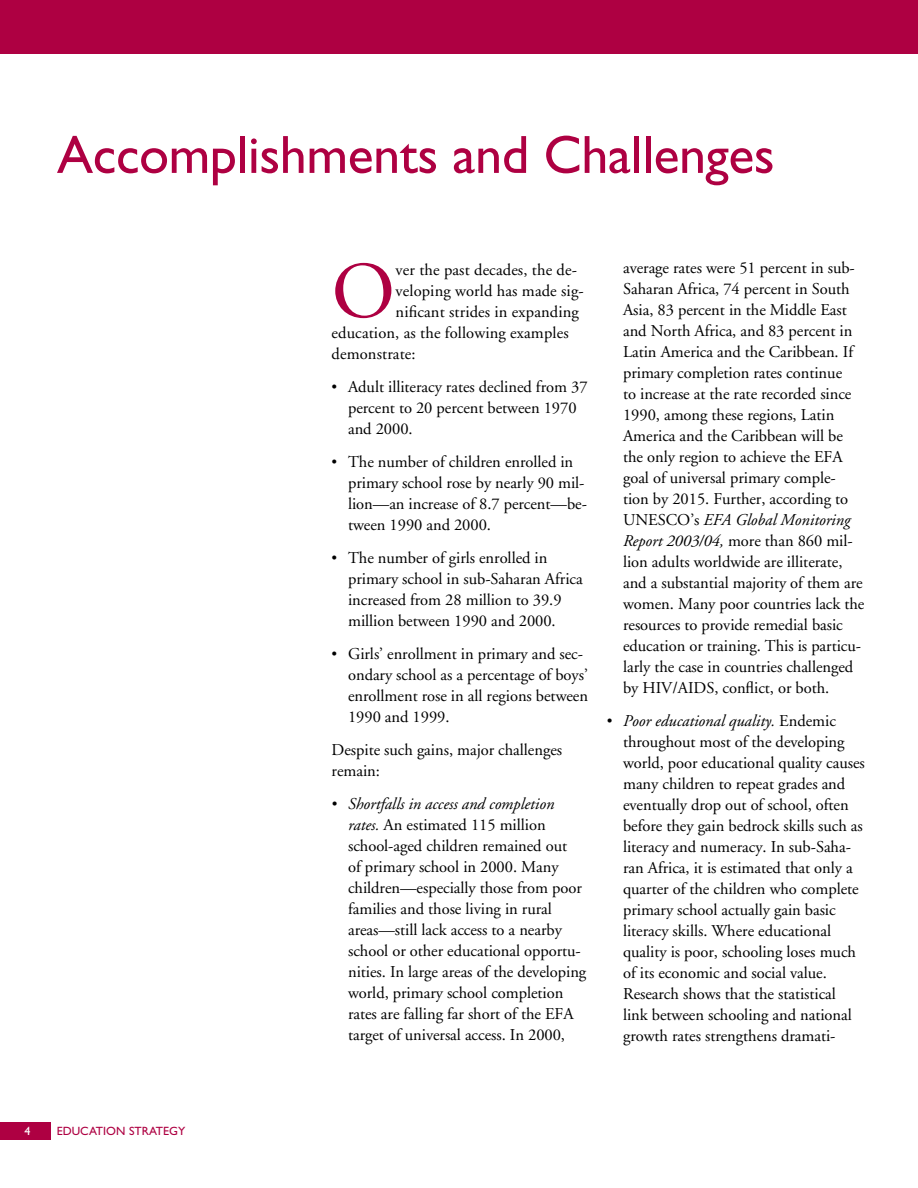
<style>
.page{position:relative;width:918px;height:1188px;background:#fff}
.page>*{position:absolute;margin:0;border:0;box-sizing:border-box;transform-origin:0 0}
.GSM_BT3_Drop_Cap{font:79.8px "Adobe Garamond";color:#ae0042}
.GSM_Chapter_Head-Main_36_36{font:54px "Gill Sans";letter-spacing:-.005em;color:#ae0042}
.GSM_BT3_Bullet_1{font:16.5px/21px "Adobe Garamond";letter-spacing:-.005em;color:#000}
.GSM_BT3_Drop_Cap-2{font:16.5px "Adobe Garamond";letter-spacing:.005em;color:#000}
.GSM_BT3{font:16.5px/21px "Adobe Garamond";letter-spacing:-.005em;color:#000}
.t1{font:12px "Gill Sans";color:#ae0042}
.t2{font:12px "Gill Sans";color:#fff}
.s1{font-family:"Times New Roman"}
.s2{font-family:"Times New Roman";font-style:italic}
.s3{font-style:italic}
</style>
<div class="page">
<div style="left:0;top:1122px;width:51px;height:17px;background:#ae0042"></div>
<div style="left:0;top:0;width:918px;height:54px;background:#ae0042"></div>
<p class="GSM_Chapter_Head-Main_36_36" style="left:57px;top:124px;width:719px">Accomplishments and Challenges</p>
<p class="t2" style="left:24px;top:1124px;width:7px">4</p>
<p class="t1" style="left:57px;top:1124px;width:130px">EDUCATION STRATEGY</p>
<p class="GSM_BT3_Drop_Cap" style="left:332px;top:249px;width:65px">O</p>
<p class="GSM_BT3_Drop_Cap-2" style="left:396px;top:261px;width:183px">ver the past decades, the de-</p>
<p class="GSM_BT3_Drop_Cap-2" style="left:396px;top:282px;width:190px">veloping world has made sig-</p>
<p class="GSM_BT3_Drop_Cap-2" style="left:396px;top:303px;width:185px">nificant strides in expanding</p>
<p class="GSM_BT3_Drop_Cap-2" style="left:332px;top:324px;width:239px">education, as the following examples</p>
<p class="GSM_BT3_Drop_Cap-2" style="left:332px;top:345px;width:86px">demonstrate:</p>
<p class="GSM_BT3_Bullet_1" style="left:348px;top:377px;width:241px;text-indent:-16px"><span class="s1">•</span> Adult illiteracy rates declined from 37 percent to 20 percent between 1970 and 2000.</p>
<p class="GSM_BT3_Bullet_1" style="left:348px;top:452px;width:240px;text-indent:-16px"><span class="s1">•</span> The number of children enrolled in primary school rose by nearly 90 mil&shy;lion—an increase of 8.7 percent—be&shy;tween 1990 and 2000.</p>
<p class="GSM_BT3_Bullet_1" style="left:348px;top:548px;width:236px;text-indent:-16px"><span class="s1">•</span> The number of girls enrolled in primary school in sub-Saharan Africa increased from 28 million to 39.9 million between 1990 and 2000.</p>
<p class="GSM_BT3_Bullet_1" style="left:348px;top:644px;width:242px;text-indent:-16px"><span class="s1">•</span> Girls’ enrollment in primary and sec&shy;ondary school as a percentage of boys’ enrollment rose in all regions between<br>1990 and 1999.</p>
<p class="GSM_BT3" style="left:332px;top:740px;width:232px">Despite such gains, major challenges remain:</p>
<p class="GSM_BT3_Bullet_1" style="left:348px;top:794px;width:240px;text-indent:-16px"><span class="s2">•</span> <span class="s3">Shortfalls in access and completion rates.</span> An estimated 115 million school-aged children remained out<br>of primary school in 2000. Many children—especially those from poor families and those living in rural areas—still lack access to a nearby school or other educational opportu&shy;nities. In large areas of the developing world, primary school completion rates are falling far short of the EFA target of universal access. In 2000,</p>
<p class="GSM_BT3_Bullet_1" style="left:623px;top:258px;width:243px">average rates were 51 percent in sub-Saharan Africa, 74 percent in South Asia, 83 percent in the Middle East and North Africa, and 83 percent in Latin America and the Caribbean. If primary completion rates continue<br>to increase at the rate recorded since 1990, among these regions, Latin America and the Caribbean will be the only region to achieve the EFA goal of universal primary comple&shy;tion by 2015. Further, according to UNESCO’s <span class="s3">EFA Global Monitoring Report 2003/04,</span> more than 860 mil&shy;lion adults worldwide are illiterate, and a substantial majority of them are women. Many poor countries lack the resources to provide remedial basic education or training. This is particu&shy;larly the case in countries challenged by HIV/AIDS, conflict, or both.</p>
<p class="GSM_BT3_Bullet_1" style="left:623px;top:711px;width:243px;text-indent:-16px"><span class="s2">•</span> <span class="s3">Poor educational quality.</span> Endemic throughout most of the developing world, poor educational quality causes many children to repeat grades and eventually drop out of school, often before they gain bedrock skills such as literacy and numeracy. In sub-Saha&shy;ran Africa, it is estimated that only a quarter of the children who complete primary school actually gain basic literacy skills. Where educational quality is poor, schooling loses much of its economic and social value.<br>Research shows that the statistical link between schooling and national growth rates strengthens dramati-</p>
</div>
